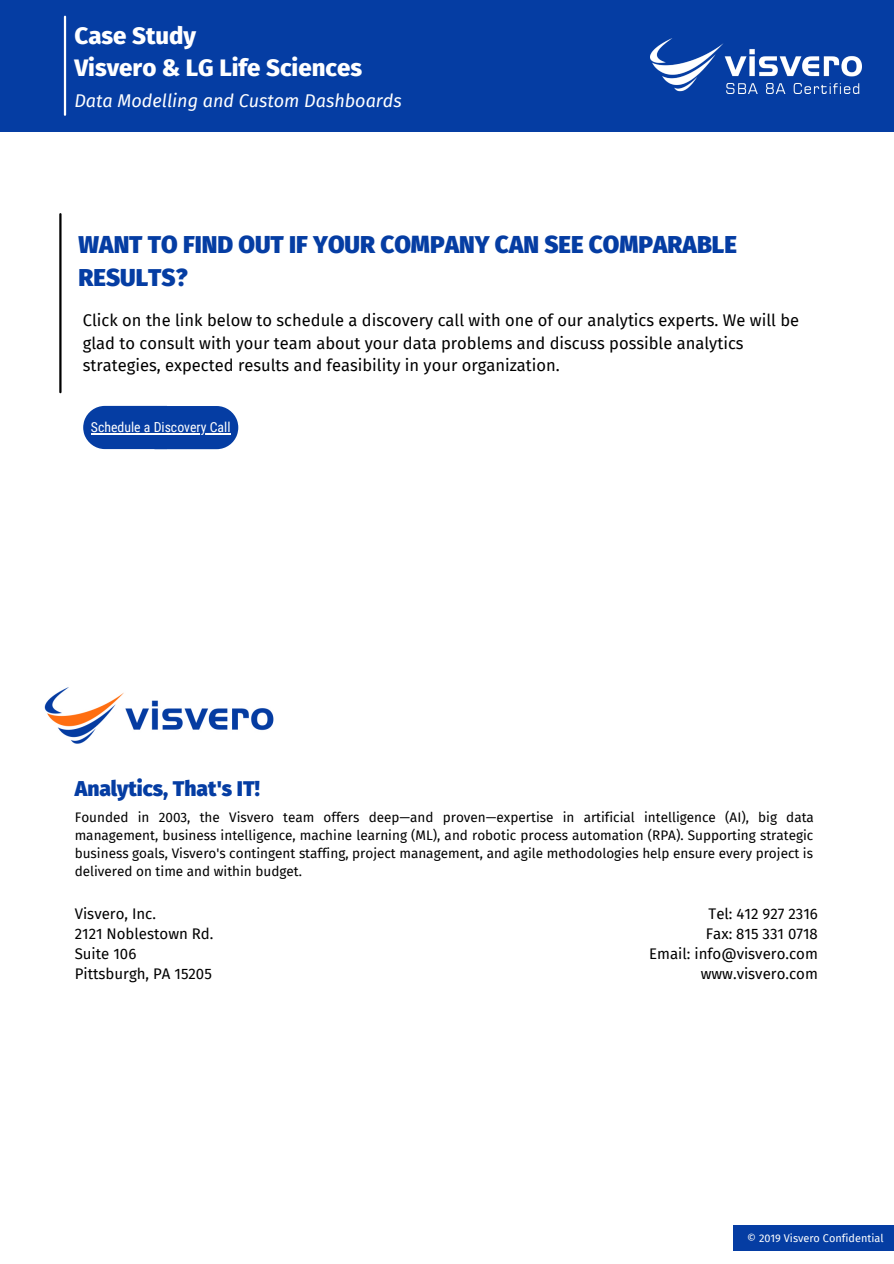
<style>
.page{position:relative;width:894px;height:1264px;background:#fff}
.page>*{position:absolute;margin:0;border:0;box-sizing:border-box;transform-origin:0 0}
.t1{font:900 24px/32.7px "Fira Sans";color:#053da3}
.t2{font:800 24px "Fira Sans";color:#fff}
.t3{font:900 21px "Fira Sans";color:#053da3}
.t4{font:italic 18px "Fira Sans";color:#fff}
.t5{font:16.5px/22.5px "Fira Sans";color:#000}
.t6{font:15px "Fira Sans";color:#000}
.t7{font:13.8px "Roboto Condensed";color:#fff}
.t8{font:13.5px/18px "Fira Sans";color:#000;text-align:justify}
.t9{font:10.95px "Fira Sans";color:#fff}
</style>
<div class="page">
<div style="left:733px;top:1225px;width:160px;height:26px;background:#053da3"></div>
<img style="left:44px;top:687px;width:230px;height:57px">
<hr style="left:59px;top:214px;width:2px;height:178px;background:#000">
<svg style="left:83px;top:406px;width:155px;height:43px;background:#194caa"></svg>
<hr style="left:91px;top:433px;width:139px;height:1px;background:#fff">
<div style="left:0;top:0;width:893px;height:131px;background:#053da3"></div>
<img style="left:650px;top:38px;width:211px;height:55px">
<hr style="left:64px;top:17px;width:2px;height:98px;background:#fff">
<p class="t2" style="left:74px;top:21px;width:123px">Case Study</p>
<p class="t2" style="left:74px;top:54px;width:289px">Visvero &amp; LG Life Sciences</p>
<p class="t4" style="left:74px;top:90px;width:328px">Data Modelling and Custom Dashboards</p>
<p class="t1" style="left:79px;top:229px;width:659px">WANT TO FIND OUT IF YOUR COMPANY CAN SEE COMPARABLE<br>RESULTS?</p>
<p class="t5" style="left:83px;top:309px;width:717px">Click on the link below to schedule a discovery call with one of our analytics experts. We will be glad to consult with your team about your data problems and discuss possible analytics strategies, expected results and feasibility in your organization.</p>
<p class="t7" style="left:91px;top:419px;width:141px">Schedule a Discovery Call</p>
<p class="t3" style="left:75px;top:776px;width:186px">Analytics, That's IT!</p>
<p class="t8" style="left:75px;top:808px;width:740px">Founded in 2003, the Visvero team offers deep—and proven—expertise in artificial intelligence (AI), big data management, business intelligence, machine learning (ML), and robotic process automation (RPA). Supporting strategic business goals, Visvero's contingent staffing, project management, and agile methodologies help ensure every project is delivered on time and within budget.</p>
<p class="t6" style="left:75px;top:904px;width:83px">Visvero, Inc.</p>
<p class="t6" style="left:75px;top:924px;width:140px">2121 Noblestown Rd.</p>
<p class="t6" style="left:75px;top:945px;width:63px">Suite 106</p>
<p class="t6" style="left:75px;top:965px;width:139px">Pittsburgh, PA 15205</p>
<p class="t6" style="left:708px;top:904px;width:111px">Tel: 412 927 2316</p>
<p class="t6" style="left:705px;top:924px;width:113px">Fax: 815 331 0718</p>
<p class="t6" style="left:649px;top:945px;width:170px">Email: info@visvero.com</p>
<p class="t6" style="left:700px;top:965px;width:119px">www.visvero.com</p>
<p class="t9" style="left:747px;top:1231px;width:138px">© 2019 Visvero Confidential</p>
</div>
